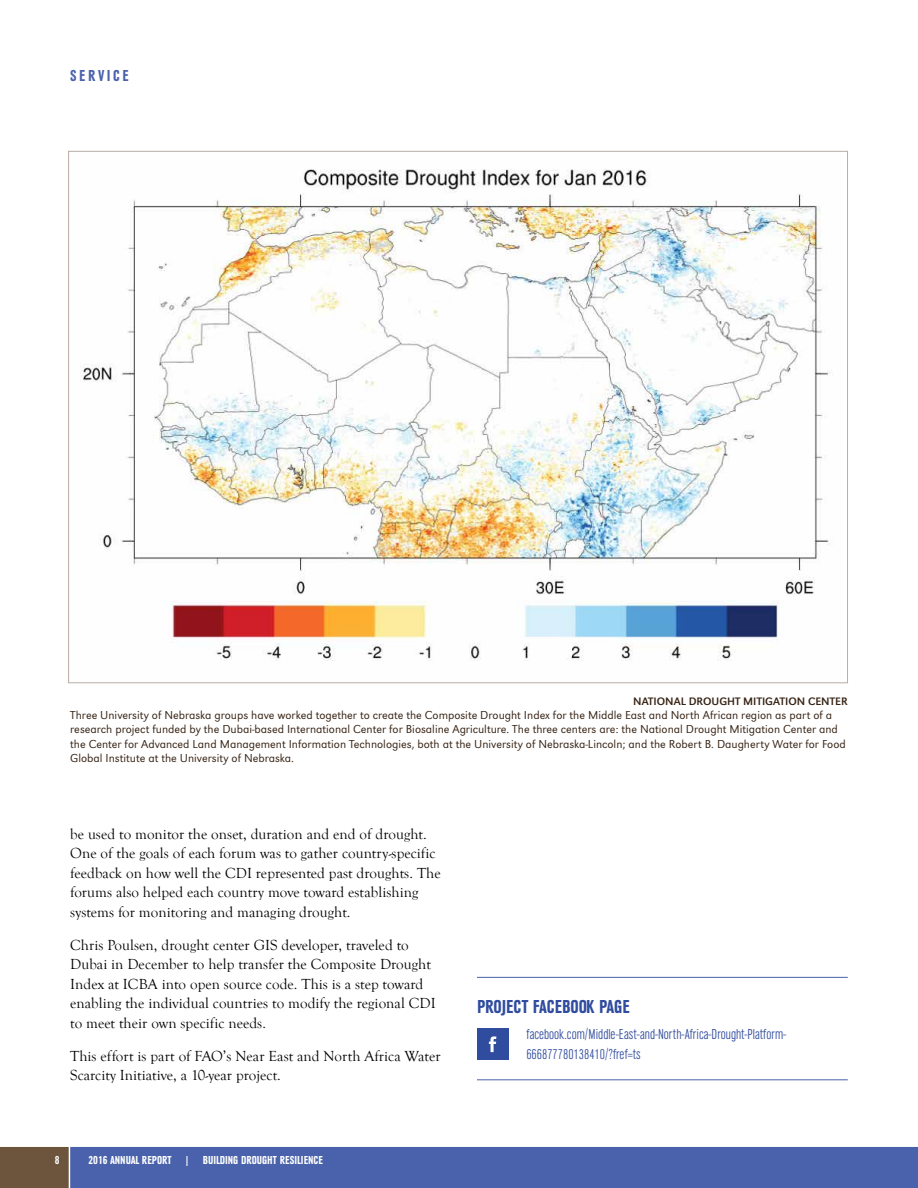
<style>
.page{position:relative;width:918px;height:1188px;background:#fff}
.page>*{position:absolute;margin:0;border:0;box-sizing:border-box;transform-origin:0 0}
.t1{font:700 19.5px "URW Grotesk Con";color:#304c9e}
.t2{font:700 16.5px "URW Grotesk Con";letter-spacing:.16em;color:#4962ab}
.t3{font:15px/19.5px "Goudy Old Style T";letter-spacing:.005em;color:#000}
.t4{font:300 15px/19.5px "URW Grotesk Con";color:#304c9e}
.t5{font:300 12px/14.4px "URW Grotesk";color:#372314}
.t6{font:700 12px "URW Grotesk Con";color:#fff}
.t7{font:11.25px "URW Grotesk";color:#372314}
</style>
<div class="page">
<svg style="left:0;top:1147px;width:918px;height:41px;background:#4b60a2"></svg>
<img style="left:81px;top:169px;width:749px;height:492px">
<div style="left:477px;top:1029px;width:31px;height:31px;background:#304c9e"></div>
<svg style="left:489px;top:1036px;width:7px;height:16px"></svg>
<hr style="left:477px;top:1080px;width:371px;height:1px;background:#4962ab">
<hr style="left:477px;top:977px;width:371px;height:1px;background:#4962ab">
<p class="t2" style="left:70px;top:67px;width:60px">SERVICE</p>
<p class="t7" style="left:633px;top:694px;width:216px">NATIONAL DROUGHT MITIGATION CENTER</p>
<p class="t5" style="left:70px;top:708px;width:777px">Three University of Nebraska groups have worked together to create the Composite Drought Index for the Middle East and North African region as part of a research project funded by the Dubai-based International Center for Biosaline Agriculture. The three centers are: the National Drought Mitigation Center and the Center for Advanced Land Management Information Technologies, both at the University of Nebraska-Lincoln; and the Robert B. Daugherty Water for Food Global Institute at the University of Nebraska.</p>
<p class="t3" style="left:70px;top:824px;width:372px">be used to monitor the onset, duration and end of drought.<br>One of the goals of each forum was to gather country-specific feedback on how well the CDI represented past droughts. The forums also helped each country move toward establishing systems for monitoring and managing drought.</p>
<p class="t3" style="left:70px;top:935px;width:367px">Chris Poulsen, drought center GIS developer, traveled to Dubai in December to help transfer the Composite Drought Index at ICBA into open source code. This is a step toward enabling the individual countries to modify the regional CDI to meet their own specific needs.</p>
<p class="t3" style="left:70px;top:1046px;width:372px">This effort is part of FAO’s Near East and North Africa Water<br>Scarcity Initiative, a 10-year project.</p>
<p class="t6" style="left:55px;top:1154px;width:6px">8</p>
<p class="t6" style="left:88px;top:1154px;width:85px">2016 AN UAL REPORT</p>
<p class="t6" style="left:93px;top:1154px;width:232px">2016 ANNUAL REPORT || BUILDING DROUGHT RESILIENCE</p>
<p class="t6" style="left:207px;top:1154px;width:122px">BUILDING DROUGHT RESILIENCE</p>
<h1 class="t1" style="left:477px;top:996px;width:155px">PROJECT FACEBOOK PAGE</h1>
<p class="t4" style="left:526px;top:1025px;width:261px">facebook.com/Middle-East-and-North-Africa-Drought-Platform-<br>666877780138410/?fref=ts</p>
</div>
